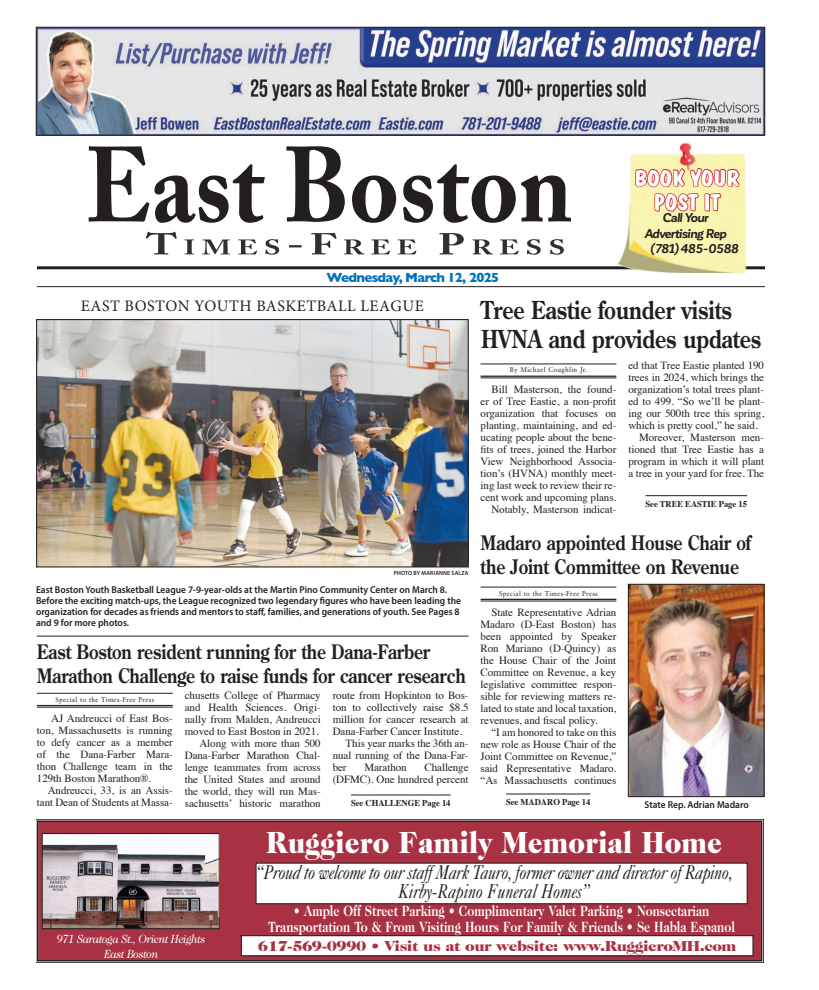
<style>
.page{position:relative;width:819px;height:990px;background:#fff}
.page>*{position:absolute;margin:0;border:0;box-sizing:border-box;transform-origin:0 0}
.t1{font:900 31px "Caslon Two Twenty Four";color:#fff;scale:.93 1}
.Headline{font:700 24.7px/29px "Century Old Style Std";letter-spacing:-.005em;color:#231f20;scale:.84 1}
.t2{font:22.8px/24.4px "Dom Bold BT";letter-spacing:.01em;color:#fff;text-align:center;scale:1.04 1}
.Headline-2{font:700 20px/24px "Century Old Style Std";letter-spacing:-.01em;color:#231f20;scale:.84 1}
.t3{font:italic 20px/19px "Caslon Five Forty";letter-spacing:-.03em;color:#231f20;text-align:center;scale:.8 1}
.Photo_Overline{font:16px "Minion Pro";letter-spacing:.035em;color:#231f20}
.t4{font:700 15px/16px "Caslon Two Twenty Four";color:#fff;text-align:center;scale:.81 1}
.t5{font:900 14.8px "Caslon Two Twenty Four";letter-spacing:-.03em;color:#a93144;scale:1.14 1}
.t6{font:700 13.5px "Gill Sans";letter-spacing:-.05em;color:#0072bc}
.t7{font:italic 700 12.6px "Corporative Sans";letter-spacing:-.05em;color:#231f20;scale:1.04 1}
.t8{font:italic 700 12.6px "Corporative Sans";letter-spacing:-.01em;color:#231f20;scale:1.04 1}
.t9{font:italic 12px/14.4px "Caslon Two Twenty Four";letter-spacing:-.035em;color:#fff;text-align:center;scale:.9 1}
.Body_Text{font:11px/12px "Times";letter-spacing:-.005em;color:#231f20;text-align:justify}
.Cutline{font:600 10px/11px "Myriad Pro";color:#231f20;scale:.95 1}
.See_Page{font:700 9px "Times";color:#231f20;scale:.95 1}
._1__Byline{font:7px "Sabon LT Pro";letter-spacing:.05em;color:#231f20;scale:.95 1}
.Photo_Credit{font:600 6px "Myriad Pro";letter-spacing:.03em;color:#231f20;scale:.95 1}
</style>
<div class="page">
<svg style="left:89px;top:146px;width:482px;height:77px"></svg>
<svg style="left:146px;top:232px;width:418px;height:23px"></svg>
<hr style="left:37px;top:266px;width:728px;height:3px;background:#231f20">
<hr style="left:37px;top:286px;width:728px;height:1px;background:#231f20">
<img style="left:613px;top:142px;width:145px;height:131px">
<img style="left:626px;top:241px;width:45px;height:32px">
<svg style="left:634px;top:167px;width:106px;height:46px;background:#edb88a"></svg>
<img style="left:38px;top:29px;width:725px;height:104px">
<div style="left:36px;top:27px;width:729px;height:108px;border:1px solid #231f20"></div>
<svg style="left:36px;top:819px;width:728px;height:144px;background:#a43446"></svg>
<div style="left:37px;top:821px;width:725px;height:140px;border:1px solid #231f20"></div>
<div style="left:241px;top:936px;width:512px;height:20px;background:#fff"></div>
<div style="left:241px;top:935px;width:513px;height:21px;border:1px solid #231f20"></div>
<img style="left:44px;top:835px;width:174px;height:92px">
<div style="left:42px;top:833px;width:178px;height:96px;border:1px solid #231f20"></div>
<div style="left:256px;top:863px;width:491px;height:41px;background:#fff"></div>
<div style="left:256px;top:863px;width:491px;height:41px;border:1px solid #231f20"></div>
<hr style="left:481px;top:364px;width:135px;height:1px;background:#231f20">
<hr style="left:481px;top:376px;width:135px;height:1px;background:#231f20">
<hr style="left:481px;top:378px;width:135px;height:1px;background:#231f20">
<img style="left:630px;top:586px;width:132px;height:209px">
<div style="left:628px;top:584px;width:136px;height:213px;border:1px solid #231f20"></div>
<hr style="left:481px;top:587px;width:135px;height:1px;background:#231f20">
<hr style="left:481px;top:599px;width:135px;height:1px;background:#231f20">
<hr style="left:481px;top:601px;width:135px;height:1px;background:#231f20">
<hr style="left:506px;top:794px;width:84px;height:1px;background:#231f20">
<hr style="left:646px;top:495px;width:101px;height:1px;background:#231f20">
<img style="left:38px;top:321px;width:429px;height:244px">
<div style="left:36px;top:319px;width:433px;height:248px;border:1px solid #231f20"></div>
<hr style="left:37px;top:693px;width:136px;height:1px;background:#231f20">
<hr style="left:37px;top:705px;width:136px;height:1px;background:#231f20">
<hr style="left:37px;top:707px;width:136px;height:1px;background:#231f20">
<hr style="left:37px;top:636px;width:432px;height:1px;background:#231f20">
<hr style="left:351px;top:795px;width:100px;height:1px;background:#231f20">
<p class="t6" style="left:326px;top:269px;width:174px">Wednesday, March 12, 2025</p>
<p class="t2" style="left:634px;top:166px;width:102px">BOOK YOUR<br>POST IT</p>
<p class="t7" style="left:663px;top:211px;width:46px">Call Your</p>
<p class="t7" style="left:645px;top:226px;width:80px">Advertising Rep</p>
<p class="t8" style="left:650px;top:241px;width:87px">(781)485-0588</p>
<p class="Photo_Overline" style="left:81px;top:295px;width:344px">EAST BOSTON YOUTH BASKETBALL LEAGUE</p>
<p class="Photo_Credit" style="left:394px;top:569px;width:80px">PHOTO BY MARIANNE SALZA</p>
<p class="Cutline" style="left:36px;top:584px;width:449px">East Boston Youth Basketball League 7-9-year-olds at the Martin Pino Community Center on March 8.<br>Before the exciting match-ups, the League recognized two legendary figures who have been leading the organization for decades as friends and mentors to staff, families, and generations of youth. See Pages 8 and 9 for more photos.</p>
<p class="Headline-2" style="left:37px;top:639px;width:470px">East Boston resident running for the Dana-Farber</p>
<p class="Headline-2" style="left:37px;top:663px;width:512px">Marathon Challenge to raise funds for cancer research</p>
<p class="_1__Byline" style="left:55px;top:695px;width:105px">Special to the Times-Free Press</p>
<p class="Body_Text" style="left:37px;top:712px;width:137px;text-indent:14px">AJ Andreucci of East Bos&shy;ton, Massachusetts is running to defy cancer as a member of the Dana-Farber Mara&shy;thon Challenge team in the 129th Boston Marathon®.</p>
<p class="Body_Text" style="left:37px;top:784px;width:137px;text-align:right">Andreucci, 33, is an Assis&shy;tant Dean of Students at Massa-</p>
<p class="Body_Text" style="left:185px;top:688px;width:137px">chusetts College of Pharmacy and Health Sciences. Origi&shy;nally from Malden, Andreucci moved to East Boston in 2021.</p>
<p class="Body_Text" style="left:185px;top:736px;width:137px;text-indent:15px">Along with more than 500<br>Dana-Farber Marathon Chal&shy;lenge teammates from across the United States and around the world, they will run Mas&shy;sachusetts’ historic marathon</p>
<p class="Body_Text" style="left:333px;top:688px;width:137px">route from Hopkinton to Bos&shy;ton to collectively raise $8.5 million for cancer research at Dana-Farber Cancer Institute.</p>
<p class="Body_Text" style="left:333px;top:736px;width:137px;text-indent:13px">This year marks the 36th an&shy;nual running of the Dana-Far&shy;ber</p>
<p class="Body_Text" style="left:333px;top:760px;width:137px;text-align:right">Challenge<br>(DFMC). One hundred percent</p>
<p class="Body_Text" style="left:364px;top:760px;width:44px">Marathon</p>
<p class="See_Page" style="left:351px;top:794px;width:106px">See CHALLENGE Page 14</p>
<p class="Headline" style="left:481px;top:295px;width:335px">Tree Eastie founder visits<br>HVNA and provides updates</p>
<p class="_1__Byline" style="left:510px;top:366px;width:83px">By Michael Coughlin Jr.</p>
<p class="Body_Text" style="left:481px;top:382px;width:137px;text-indent:11px">Bill Masterson, the found&shy;er of Tree Eastie, a non-profit organization that focuses on planting, maintaining, and ed&shy;ucating people about the bene&shy;fits of trees, joined the Harbor View Neighborhood Associa&shy;tion’s (HVNA) monthly meet&shy;ing last week to review their re&shy;cent work and upcoming plans.</p>
<p class="Body_Text" style="left:491px;top:502px;width:126px">Notably, Masterson indicat-</p>
<p class="Body_Text" style="left:628px;top:359px;width:137px">ed that Tree Eastie planted 190 trees in 2024, which brings the organization’s total trees plant&shy;ed to 499. “So we’ll be plant&shy;ing our 500th tree this spring, which is pretty cool,” he said.</p>
<p class="Body_Text" style="left:628px;top:431px;width:137px;text-indent:11px">Moreover, Masterson men&shy;tioned that Tree Eastie has a program in which it will plant a tree in your yard for free. The</p>
<p class="See_Page" style="left:646px;top:495px;width:108px">See TREE EASTIE Page 15</p>
<p class="Headline-2" style="left:481px;top:530px;width:323px">Madaro appointed House Chair of the Joint Committee on Revenue</p>
<p class="_1__Byline" style="left:499px;top:589px;width:105px">Special to the Times-Free Press</p>
<p class="Body_Text" style="left:481px;top:605px;width:137px;text-indent:11px">State Representative Adrian Madaro (D-East Boston) has been appointed by Speaker Ron Mariano (D-Quincy) as the House Chair of the Joint Committee on Revenue, a key legislative committee respon&shy;sible for reviewing matters re&shy;lated to state and local taxation, revenues, and fiscal policy.</p>
<p class="Body_Text" style="left:481px;top:726px;width:137px;text-indent:11px">“I am honored to take on this new role as House Chair of the Joint Committee on Revenue,” said Representative Madaro. “As Massachusetts continues</p>
<p class="See_Page" style="left:506px;top:793px;width:90px">See MADARO Page 14</p>
<p class="Cutline" style="left:645px;top:798px;width:111px">State Rep. Adrian Madaro</p>
<p class="t9" style="left:57px;top:932px;width:166px">971 Saratoga St., Orient Heights<br>East Boston</p>
<p class="t1" style="left:266px;top:824px;width:492px">Ruggiero Family Memorial Home</p>
<p class="t3" style="left:256px;top:862px;width:597px">“Proud to welcome to our staff Mark Tauro, former owner and director of Rapino,<br>Kirby-Rapino Funeral Homes”</p>
<p class="t4" style="left:268px;top:902px;width:578px">• Ample Off Street Parking • Complimentary Valet Parking • Nonsectarian<br>Transportation To &amp; From Visiting Hours For Family &amp; Friends • Se Habla Espanol</p>
<p class="t5" style="left:258px;top:938px;width:421px">617-569-0990 • Visit us at our website: www.RuggieroMH.com</p>
</div>
